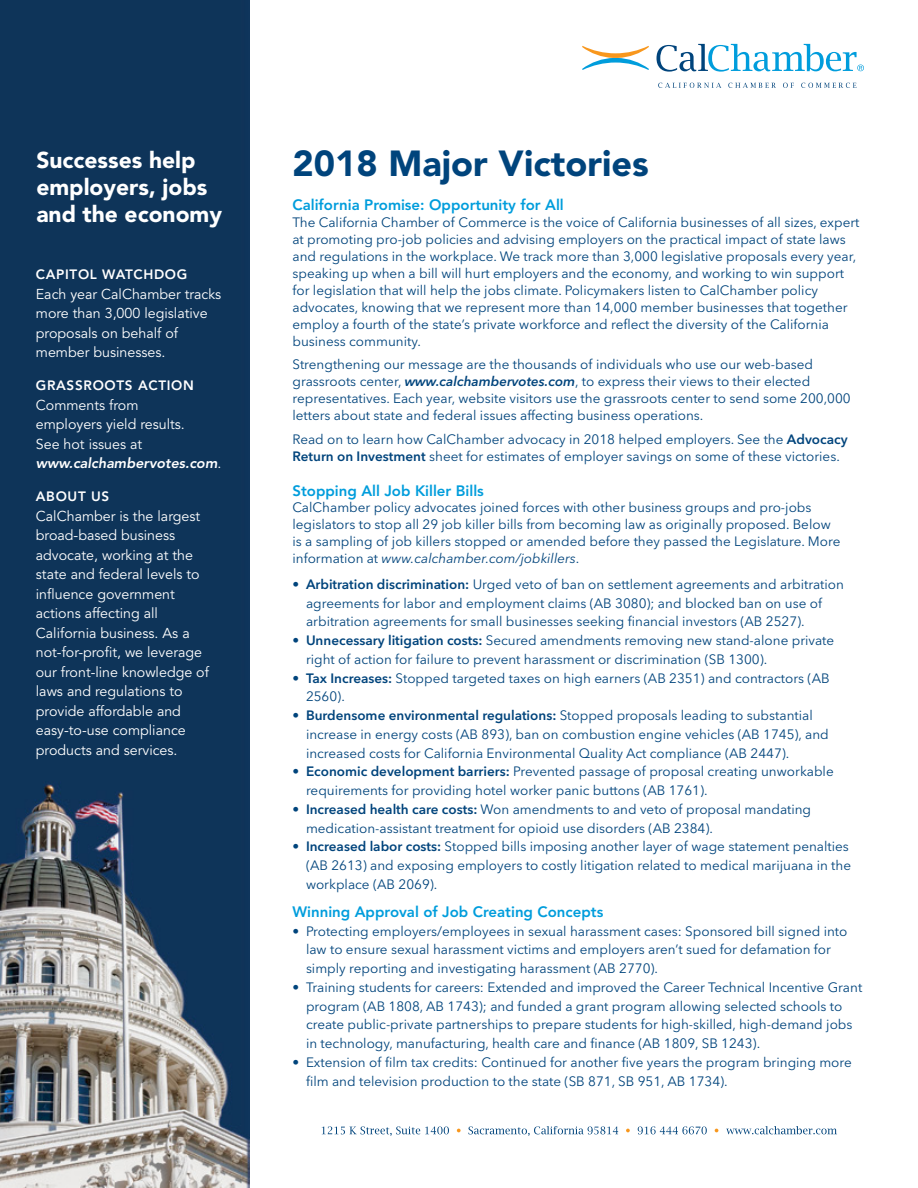
<style>
.page{position:relative;width:918px;height:1188px;background:#fff}
.page>*{position:absolute;margin:0;border:0;box-sizing:border-box;transform-origin:0 0}
.t1{font:900 36px "Avenir LT Std";color:#00447c}
.t2{font:900 22.8px/27.3px "Avenir LT Std";color:#fff}
.subhead{font:800 15px "Avenir LT Std";color:#009ddc}
.t3{font:14.25px/19.5px "Avenir LT Std";color:#fff}
.body{font:13.5px/17px "Avenir Next LT Pro";color:#00447c}
.Paragraph_Style_1{font:13.5px/18.8px "Avenir Next LT Pro";color:#00447c}
.Paragraph_Style_3{font:13.5px/18.8px "Avenir Next LT Pro";color:#00447c}
.t4{font:800 13.5px "Avenir LT Std";letter-spacing:.05em;color:#fff}
.s1{font-weight:800;font-style:italic}
.s2{font-weight:600;font-style:italic}
.s3{font-weight:600}
.s4{font-style:italic}
</style>
<div class="page">
<img style="left:0;top:0;width:249px;height:1188px">
<svg style="left:322px;top:1126px;width:127px;height:10px"></svg>
<svg style="left:457px;top:1129px;width:4px;height:3px"></svg>
<svg style="left:468px;top:1126px;width:150px;height:10px"></svg>
<svg style="left:626px;top:1129px;width:4px;height:3px"></svg>
<svg style="left:638px;top:1126px;width:69px;height:8px"></svg>
<svg style="left:726px;top:1126px;width:111px;height:8px"></svg>
<svg style="left:582px;top:46px;width:67px;height:24px"></svg>
<svg style="left:658px;top:83px;width:63px;height:5px"></svg>
<svg style="left:728px;top:83px;width:48px;height:5px"></svg>
<svg style="left:783px;top:83px;width:11px;height:5px"></svg>
<svg style="left:801px;top:83px;width:55px;height:5px"></svg>
<svg style="left:657px;top:44px;width:207px;height:28px"></svg>
<p class="t2" style="left:36px;top:146px;width:187px">Successes help employers, jobs and the economy</p>
<p class="t4" style="left:36px;top:267px;width:153px">CAPITOL WATCHDOG</p>
<p class="t3" style="left:36px;top:285px;width:187px">Each year CalChamber tracks more than 3,000 legislative proposals on behalf of member businesses.</p>
<p class="t4" style="left:36px;top:378px;width:160px">GRASSROOTS ACTION</p>
<p class="t3" style="left:36px;top:396px;width:187px">Comments from<br>employers yield results.<br>See hot issues at <span class="s1">www.calchambervotes.com</span>.</p>
<p class="t4" style="left:36px;top:489px;width:75px">ABOUT US</p>
<p class="t3" style="left:36px;top:507px;width:175px">CalChamber is the largest broad-based business advocate, working at the state and federal levels to influence government actions affecting all<br>California business. As a not-for-profit, we leverage our front-line knowledge of laws and regulations to provide affordable and easy-to-use compliance products and services.</p>
<p class="t1" style="left:292px;top:141px;width:358px">2018 Major Victories</p>
<p class="subhead" style="left:292px;top:196px;width:273px">California Promise: Opportunity for All</p>
<p class="body" style="left:292px;top:214px;width:568px">The California Chamber of Commerce is the voice of California businesses of all sizes, expert at promoting pro-job policies and advising employers on the practical impact of state laws and regulations in the workplace. We track more than 3,000 legislative proposals every year, speaking up when a bill will hurt employers and the economy, and working to win support for legislation that will help the jobs climate. Policymakers listen to CalChamber policy advocates, knowing that we represent more than 14,000 member businesses that together employ a fourth of the state’s private workforce and reflect the diversity of the California business community.</p>
<p class="body" style="left:292px;top:356px;width:560px">Strengthening our message are the thousands of individuals who use our web-based grassroots center, <span class="s2">www.calchambervotes.com</span>, to express their views to their elected representatives. Each year, website visitors use the grassroots center to send some 200,000 letters about state and federal issues affecting business operations.</p>
<p class="body" style="left:292px;top:431px;width:557px">Read on to learn how CalChamber advocacy in 2018 helped employers. See the <span class="s3">Advocacy<br>Return on Investment</span> sheet for estimates of employer savings on some of these victories.</p>
<p class="subhead" style="left:292px;top:481px;width:193px">Stopping All Job Killer Bills</p>
<p class="body" style="left:292px;top:499px;width:549px">CalChamber policy advocates joined forces with other business groups and pro-jobs legislators to stop all 29 job killer bills from becoming law as originally proposed. Below is a sampling of job killers stopped or amended before they passed the Legislature. More information at <span class="s4">www.calchamber.com/jobkillers</span>.</p>
<p class="Paragraph_Style_1" style="left:306px;top:575px;width:539px;text-indent:-14px"><span class="s3">• Arbitration discrimination:</span> Urged veto of ban on settlement agreements and arbitration agreements for labor and employment claims (AB 3080); and blocked ban on use of arbitration agreements for small businesses seeking financial investors (AB 2527).</p>
<p class="Paragraph_Style_1" style="left:306px;top:631px;width:530px;text-indent:-14px"><span class="s3">• Unnecessary litigation costs:</span> Secured amendments removing new stand-alone private right of action for failure to prevent harassment or discrimination (SB 1300).</p>
<p class="Paragraph_Style_1" style="left:306px;top:668px;width:525px;text-indent:-14px"><span class="s3">• Tax Increases:</span> Stopped targeted taxes on high earners (AB 2351) and contractors (AB<br>2560).</p>
<p class="Paragraph_Style_1" style="left:306px;top:706px;width:524px;text-indent:-14px"><span class="s3">• Burdensome environmental regulations:</span> Stopped proposals leading to substantial increase in energy costs (AB 893), ban on combustion engine vehicles (AB 1745), and increased costs for California Environmental Quality Act compliance (AB 2447).</p>
<p class="Paragraph_Style_1" style="left:306px;top:762px;width:529px;text-indent:-14px"><span class="s3">• Economic development barriers:</span> Prevented passage of proposal creating unworkable requirements for providing hotel worker panic buttons (AB 1761).</p>
<p class="Paragraph_Style_1" style="left:306px;top:800px;width:507px;text-indent:-14px"><span class="s3">• Increased health care costs:</span> Won amendments to and veto of proposal mandating medication-assistant treatment for opioid use disorders (AB 2384).</p>
<p class="Paragraph_Style_1" style="left:306px;top:837px;width:547px;text-indent:-14px"><span class="s3">• Increased labor costs:</span> Stopped bills imposing another layer of wage statement penalties (AB 2613) and exposing employers to costly litigation related to medical marijuana in the workplace (AB 2069).</p>
<p class="subhead" style="left:292px;top:903px;width:312px">Winning Approval of Job Creating Concepts</p>
<p class="Paragraph_Style_3" style="left:306px;top:922px;width:543px;text-indent:-14px">• Protecting employers/employees in sexual harassment cases: Sponsored bill signed into law to ensure sexual harassment victims and employers aren’t sued for defamation for simply reporting and investigating harassment (AB 2770).</p>
<p class="Paragraph_Style_3" style="left:306px;top:978px;width:558px;text-indent:-14px">• Training students for careers: Extended and improved the Career Technical Incentive Grant program (AB 1808, AB 1743); and funded a grant program allowing selected schools to create public-private partnerships to prepare students for high-skilled, high-demand jobs in technology, manufacturing, health care and finance (AB 1809, SB 1243).</p>
<p class="Paragraph_Style_3" style="left:306px;top:1053px;width:547px;text-indent:-14px">• Extension of film tax credits: Continued for another five years the program bringing more film and television production to the state (SB 871, SB 951, AB 1734).</p>
</div>
